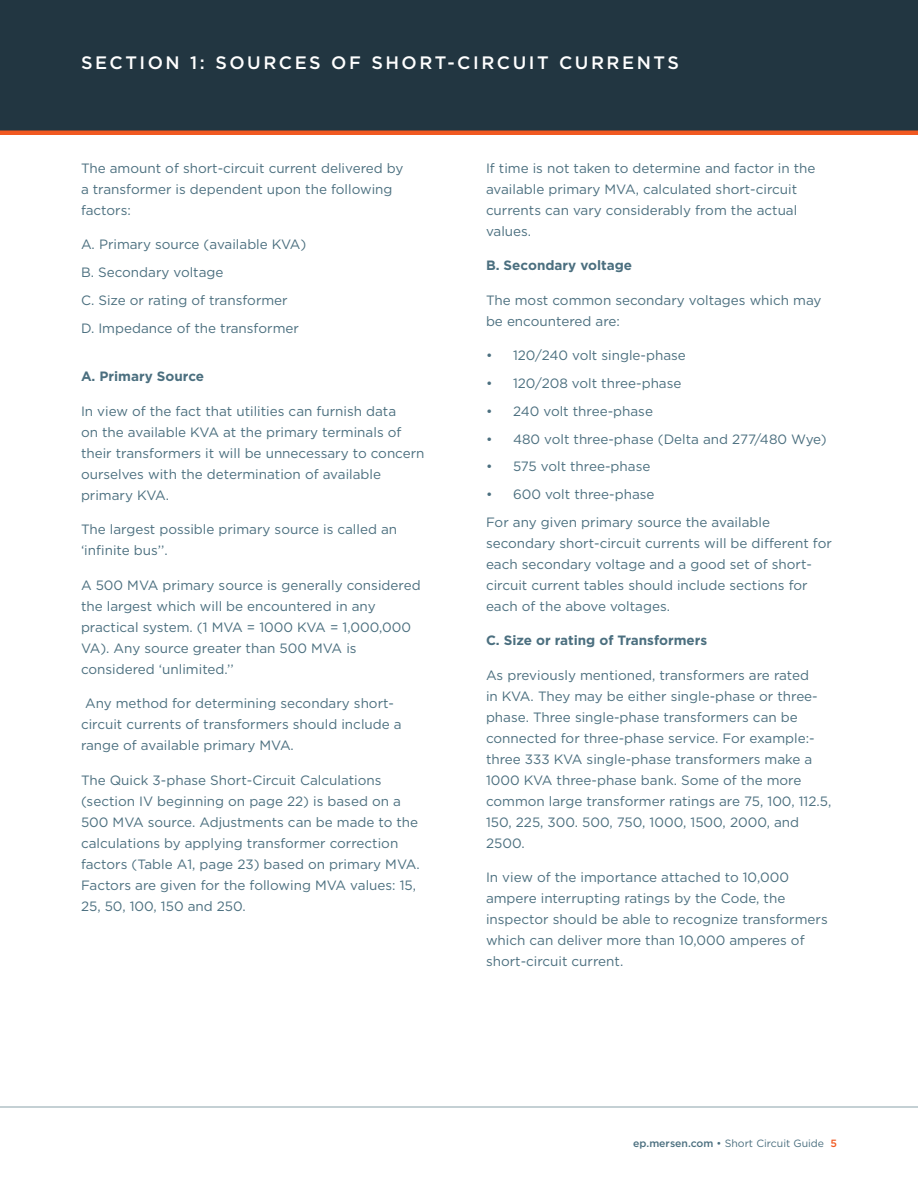
<style>
.page{position:relative;width:918px;height:1188px;background:#fff}
.page>*{position:absolute;margin:0;border:0;box-sizing:border-box;transform-origin:0 0}
.Page_Header{font:500 18px "Gotham";letter-spacing:.14em;color:#fff}
.NEW_Text{font:13.5px/21px "Gotham";color:#4b6f7f}
.NEW_Text-2{font:700 13.5px "Gotham";color:#4b6f7f}
.t1{font:10.5px "Gotham";color:#4b6f7f}
.s1{font-weight:500}
.s2{font-weight:500;color:#f15921}
</style>
<div class="page">
<div style="left:0;top:0;width:918px;height:135px;background:#223641"></div>
<div style="left:0;top:130px;width:918px;height:5px;background:#f15921"></div>
<hr style="left:0;top:1107px;width:918px;height:1px;background:#8ba2aa">
<p class="Page_Header" style="left:81px;top:51px;width:599px">SECTION 1: SOURCES OF SHORT-CIRCUIT CURRENTS</p>
<p class="NEW_Text" style="left:81px;top:157px;width:324px">The amount of short-circuit current delivered by a transformer is dependent upon the following factors:</p>
<p class="NEW_Text" style="left:81px;top:234px;width:227px">A. Primary source (available KVA)</p>
<p class="NEW_Text" style="left:81px;top:261px;width:144px">B. Secondary voltage</p>
<p class="NEW_Text" style="left:81px;top:289px;width:208px">C. Size or rating of transformer</p>
<p class="NEW_Text" style="left:81px;top:317px;width:219px">D. Impedance of the transformer</p>
<p class="NEW_Text-2" style="left:81px;top:368px;width:125px">A. Primary Source</p>
<p class="NEW_Text" style="left:81px;top:400px;width:345px">In view of the fact that utilities can furnish data<br>on the available KVA at the primary terminals of their transformers it will be unnecessary to concern ourselves with the determination of available primary KVA.</p>
<p class="NEW_Text" style="left:81px;top:519px;width:318px">The largest possible primary source is called an ‘infinite bus’’.</p>
<p class="NEW_Text" style="left:81px;top:574px;width:341px">A 500 MVA primary source is generally considered the largest which will be encountered in any practical system. (1 MVA = 1000 KVA = 1,000,000<br>VA). Any source greater than 500 MVA is considered ‘unlimited.’’</p>
<p class="NEW_Text" style="left:81px;top:693px;width:322px;text-indent:4px">Any method for determining secondary short&shy;circuit currents of transformers should include a range of available primary MVA.</p>
<p class="NEW_Text" style="left:81px;top:769px;width:340px">The Quick 3-phase Short-Circuit Calculations (section IV beginning on page 22) is based on a 500 MVA source. Adjustments can be made to the calculations by applying transformer correction factors (Table A1, page 23) based on primary MVA.<br>Factors are given for the following MVA values: 15, 25, 50, 100, 150 and 250.</p>
<p class="NEW_Text" style="left:486px;top:157px;width:331px">If time is not taken to determine and factor in the available primary MVA, calculated short-circuit currents can vary considerably from the actual values.</p>
<p class="NEW_Text-2" style="left:486px;top:257px;width:148px">B. Secondary voltage</p>
<p class="NEW_Text" style="left:486px;top:289px;width:337px">The most common secondary voltages which may be encountered are:</p>
<p class="NEW_Text" style="left:486px;top:345px;width:201px">• 120/240 volt single-phase</p>
<p class="NEW_Text" style="left:486px;top:372px;width:197px">• 120/208 volt three-phase</p>
<p class="NEW_Text" style="left:486px;top:400px;width:169px">• 240 volt three-phase</p>
<p class="NEW_Text" style="left:486px;top:428px;width:342px">• 480 volt three-phase (Delta and 277/480 Wye)</p>
<p class="NEW_Text" style="left:486px;top:456px;width:166px">• 575 volt three-phase</p>
<p class="NEW_Text" style="left:486px;top:483px;width:170px">• 600 volt three-phase</p>
<p class="NEW_Text" style="left:486px;top:511px;width:347px">For any given primary source the available secondary short-circuit currents will be different for each secondary voltage and a good set of short&shy;circuit current tables should include sections for each of the above voltages.</p>
<p class="NEW_Text-2" style="left:486px;top:632px;width:223px">C. Size or rating of Transformers</p>
<p class="NEW_Text" style="left:486px;top:664px;width:347px">As previously mentioned, transformers are rated<br>in KVA. They may be either single-phase or three&shy;phase. Three single-phase transformers can be connected for three-phase service. For example:- three 333 KVA single-phase transformers make a 1000 KVA three-phase bank. Some of the more common large transformer ratings are 75, 100, 112.5, 150, 225, 300. 500, 750, 1000, 1500, 2000, and 2500.</p>
<p class="NEW_Text" style="left:486px;top:867px;width:343px">In view of the importance attached to 10,000 ampere interrupting ratings by the Code, the inspector should be able to recognize transformers which can deliver more than 10,000 amperes of short-circuit current.</p>
<p class="t1" style="left:633px;top:1137px;width:205px"><span class="s1">ep.mersen.com</span> • Short Circuit Guide <span class="s2">5</span></p>
</div>
